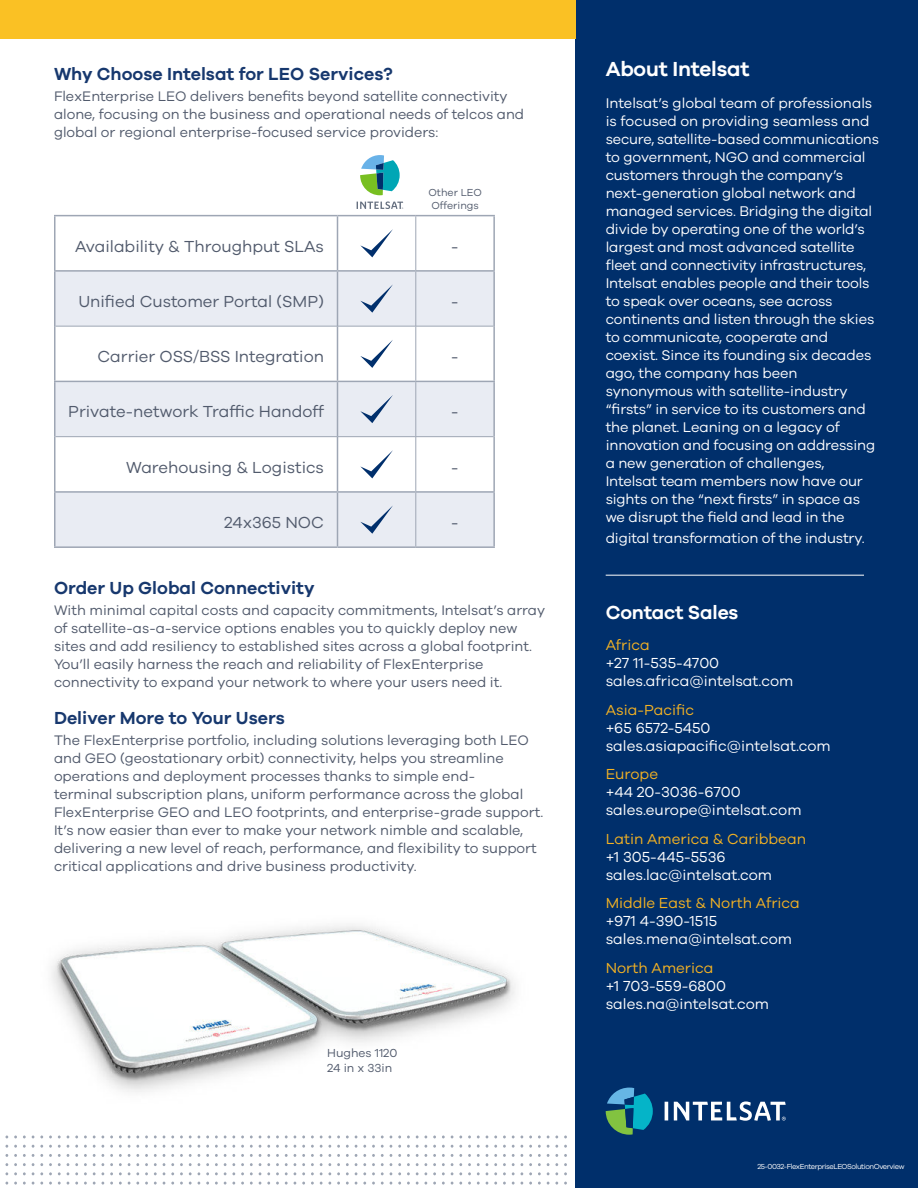
<style>
.page{position:relative;width:918px;height:1188px;background:#fff}
.page>*{position:absolute;margin:0;border:0;box-sizing:border-box;transform-origin:0 0}
.t1{font:600 21px "Galano Grotesque";letter-spacing:-.01em;color:#fff}
.t2{font:600 19.5px "Galano Grotesque";letter-spacing:-.01em;color:#fff}
.t3{font:600 18px "Galano Grotesque";color:#17386e}
.t4{font:16.5px "Galano Grotesque";color:#515a6c}
.t5{font:15px/18px "Galano Grotesque";color:#fff}
.t6{font:15px "Galano Grotesque";color:#f4b223}
.t7{font:14.4px/18px "Galano Grotesque";letter-spacing:-.01em;color:#fff}
.t8{font:14.25px/18px "Galano Grotesque";color:#515a6c}
.t9{font:12px/14.4px "Galano Grotesque";color:#515a6c}
.t10{font:10.5px/12.6px "Galano Grotesque";color:#515a6c}
.t11{font:7.5px "Galano Grotesque";letter-spacing:-.055em;color:#fff}
</style>
<div class="page">
<img style="left:51px;top:924px;width:464px;height:168px">
<div style="left:575px;top:0;width:343px;height:1188px;background:#002f6b"></div>
<hr style="left:606px;top:575px;width:258px;height:1px;background:#fff">
<svg style="left:56px;top:216px;width:437px;height:54px"></svg>
<svg style="left:56px;top:272px;width:437px;height:274px;fill:#e9ecf3"></svg>
<hr style="left:54px;top:215px;width:284px;height:1px;background:#9ea6b4">
<hr style="left:54px;top:216px;width:2px;height:54px;background:#9ea6b4">
<hr style="left:338px;top:215px;width:78px;height:1px;background:#9ea6b4">
<hr style="left:337px;top:216px;width:1px;height:54px;background:#9ea6b4">
<hr style="left:416px;top:215px;width:79px;height:1px;background:#9ea6b4">
<hr style="left:493px;top:216px;width:2px;height:54px;background:#9ea6b4">
<hr style="left:54px;top:270px;width:284px;height:2px;background:#9ea6b4">
<hr style="left:54px;top:272px;width:2px;height:54px;background:#9ea6b4">
<hr style="left:338px;top:270px;width:78px;height:2px;background:#9ea6b4">
<hr style="left:337px;top:272px;width:1px;height:54px;background:#9ea6b4">
<hr style="left:416px;top:270px;width:79px;height:2px;background:#9ea6b4">
<hr style="left:493px;top:272px;width:2px;height:54px;background:#9ea6b4">
<hr style="left:54px;top:326px;width:2px;height:55px;background:#9ea6b4">
<hr style="left:337px;top:326px;width:1px;height:55px;background:#9ea6b4">
<hr style="left:493px;top:326px;width:2px;height:55px;background:#9ea6b4">
<hr style="left:54px;top:381px;width:284px;height:1px;background:#9ea6b4">
<hr style="left:54px;top:382px;width:2px;height:55px;background:#9ea6b4">
<hr style="left:338px;top:381px;width:78px;height:1px;background:#9ea6b4">
<hr style="left:337px;top:382px;width:1px;height:54px;background:#9ea6b4">
<hr style="left:416px;top:381px;width:79px;height:1px;background:#9ea6b4">
<hr style="left:493px;top:382px;width:2px;height:55px;background:#9ea6b4">
<hr style="left:54px;top:437px;width:2px;height:54px;background:#9ea6b4">
<hr style="left:337px;top:437px;width:1px;height:54px;background:#9ea6b4">
<hr style="left:493px;top:437px;width:2px;height:54px;background:#9ea6b4">
<hr style="left:54px;top:491px;width:284px;height:2px;background:#9ea6b4">
<hr style="left:54px;top:493px;width:2px;height:53px;background:#9ea6b4">
<hr style="left:338px;top:491px;width:78px;height:2px;background:#9ea6b4">
<hr style="left:337px;top:493px;width:1px;height:53px;background:#9ea6b4">
<hr style="left:416px;top:491px;width:79px;height:2px;background:#9ea6b4">
<hr style="left:493px;top:493px;width:2px;height:53px;background:#9ea6b4">
<hr style="left:54px;top:546px;width:284px;height:2px;background:#9ea6b4">
<hr style="left:338px;top:546px;width:78px;height:2px;background:#9ea6b4">
<hr style="left:416px;top:546px;width:79px;height:2px;background:#9ea6b4">
<hr style="left:416px;top:216px;width:1px;height:54px;background:#9ea6b4">
<hr style="left:416px;top:272px;width:1px;height:54px;background:#9ea6b4">
<hr style="left:56px;top:326px;width:282px;height:1px;background:#9ea6b4">
<hr style="left:338px;top:326px;width:78px;height:1px;background:#9ea6b4">
<hr style="left:416px;top:326px;width:77px;height:1px;background:#9ea6b4">
<hr style="left:416px;top:326px;width:1px;height:55px;background:#9ea6b4">
<hr style="left:416px;top:382px;width:1px;height:54px;background:#9ea6b4">
<hr style="left:56px;top:436px;width:282px;height:1px;background:#9ea6b4">
<hr style="left:338px;top:436px;width:78px;height:1px;background:#9ea6b4">
<hr style="left:416px;top:436px;width:77px;height:1px;background:#9ea6b4">
<hr style="left:416px;top:437px;width:1px;height:54px;background:#9ea6b4">
<hr style="left:416px;top:493px;width:1px;height:53px;background:#9ea6b4">
<svg style="left:360px;top:229px;width:33px;height:28px"></svg>
<svg style="left:360px;top:284px;width:33px;height:29px"></svg>
<svg style="left:360px;top:340px;width:33px;height:28px"></svg>
<svg style="left:360px;top:395px;width:33px;height:28px"></svg>
<svg style="left:360px;top:450px;width:33px;height:28px"></svg>
<svg style="left:360px;top:505px;width:33px;height:29px"></svg>
<svg style="left:93px;top:1136px;width:11px;height:2px"></svg>
<svg style="left:93px;top:1145px;width:11px;height:3px"></svg>
<svg style="left:93px;top:1154px;width:11px;height:3px"></svg>
<svg style="left:93px;top:1163px;width:11px;height:3px"></svg>
<svg style="left:93px;top:1172px;width:11px;height:3px"></svg>
<svg style="left:93px;top:1182px;width:11px;height:3px"></svg>
<svg style="left:224px;top:1136px;width:11px;height:2px"></svg>
<svg style="left:320px;top:1136px;width:11px;height:2px"></svg>
<svg style="left:416px;top:1136px;width:11px;height:2px"></svg>
<svg style="left:224px;top:1145px;width:11px;height:3px"></svg>
<svg style="left:320px;top:1145px;width:11px;height:3px"></svg>
<svg style="left:416px;top:1145px;width:11px;height:3px"></svg>
<svg style="left:224px;top:1154px;width:11px;height:3px"></svg>
<svg style="left:320px;top:1154px;width:11px;height:3px"></svg>
<svg style="left:416px;top:1154px;width:11px;height:3px"></svg>
<svg style="left:224px;top:1163px;width:11px;height:3px"></svg>
<svg style="left:320px;top:1163px;width:11px;height:3px"></svg>
<svg style="left:416px;top:1163px;width:11px;height:3px"></svg>
<svg style="left:224px;top:1172px;width:11px;height:3px"></svg>
<svg style="left:320px;top:1172px;width:11px;height:3px"></svg>
<svg style="left:416px;top:1172px;width:11px;height:3px"></svg>
<svg style="left:224px;top:1182px;width:11px;height:3px"></svg>
<svg style="left:320px;top:1182px;width:11px;height:3px"></svg>
<svg style="left:416px;top:1182px;width:11px;height:3px"></svg>
<svg style="left:606px;top:1088px;width:47px;height:47px"></svg>
<svg style="left:665px;top:1101px;width:121px;height:20px"></svg>
<div style="left:0;top:0;width:575px;height:39px;background:#fac124"></div>
<svg style="left:360px;top:155px;width:40px;height:40px"></svg>
<svg style="left:357px;top:202px;width:46px;height:7px"></svg>
<p class="t3" style="left:54px;top:66px;width:340px">Why Choose Intelsat for LEO Services?</p>
<p class="t8" style="left:54px;top:88px;width:472px">FlexEnterprise LEO delivers benefits beyond satellite connectivity alone, focusing on the business and operational needs of telcos and global or regional enterprise-focused service providers:</p>
<p class="t10" style="left:429px;top:187px;width:55px">Other LEO<br>Offerings</p>
<p class="t4" style="left:75px;top:239px;width:250px">Availability &amp; Throughput SLAs</p>
<p class="t4" style="left:451px;top:239px;width:9px">-</p>
<p class="t4" style="left:78px;top:294px;width:247px">Unified Customer Portal (SMP)</p>
<p class="t4" style="left:451px;top:294px;width:9px">-</p>
<p class="t4" style="left:97px;top:350px;width:228px">Carrier OSS/BSS Integration</p>
<p class="t4" style="left:451px;top:350px;width:9px">-</p>
<p class="t4" style="left:68px;top:405px;width:257px">Private-network Traffic Handoff</p>
<p class="t4" style="left:451px;top:405px;width:9px">-</p>
<p class="t4" style="left:126px;top:460px;width:199px">Warehousing &amp; Logistics</p>
<p class="t4" style="left:451px;top:460px;width:9px">-</p>
<p class="t4" style="left:224px;top:515px;width:101px">24x365 NOC</p>
<p class="t4" style="left:451px;top:515px;width:9px">-</p>
<p class="t3" style="left:54px;top:580px;width:262px">Order Up Global Connectivity</p>
<p class="t8" style="left:54px;top:602px;width:493px">With minimal capital costs and capacity commitments, Intelsat’s array of satellite-as-a-service options enables you to quickly deploy new sites and add resiliency to established sites across a global footprint.<br>You’ll easily harness the reach and reliability of FlexEnterprise connectivity to expand your network to where your users need it.</p>
<p class="t3" style="left:54px;top:710px;width:232px">Deliver More to Your Users</p>
<p class="t8" style="left:54px;top:732px;width:491px">The FlexEnterprise portfolio, including solutions leveraging both LEO and GEO (geostationary orbit) connectivity, helps you streamline operations and deployment processes thanks to simple end-<br>terminal subscription plans, uniform performance across the global FlexEnterprise GEO and LEO footprints, and enterprise-grade support.<br>It’s now easier than ever to make your network nimble and scalable, delivering a new level of reach, performance, and flexibility to support critical applications and drive business productivity.</p>
<p class="t9" style="left:327px;top:1047px;width:72px">Hughes 1120<br>24 in x 33in</p>
<h1 class="t1" style="left:606px;top:60px;width:145px">About Intelsat</h1>
<p class="t7" style="left:606px;top:95px;width:275px">Intelsat’s global team of professionals is focused on providing seamless and secure, satellite-based communications to government, NGO and commercial customers through the company’s next-generation global network and managed services. Bridging the digital divide by operating one of the world’s largest and most advanced satellite fleet and connectivity infrastructures, Intelsat enables people and their tools to speak over oceans, see across continents and listen through the skies to communicate, cooperate and coexist. Since its founding six decades ago, the company has been synonymous with satellite-industry “firsts” in service to its customers and the planet. Leaning on a legacy of innovation and focusing on addressing a new generation of challenges, Intelsat team members now have our sights on the “next firsts” in space as we disrupt the field and lead in the</p>
<p class="t7" style="left:606px;top:530px;width:261px">digital transformation of the industry.</p>
<h2 class="t2" style="left:606px;top:604px;width:134px">Contact Sales</h2>
<p class="t6" style="left:606px;top:639px;width:46px">Africa</p>
<p class="t5" style="left:606px;top:655px;width:189px">+27 11-535-4700 sales.africa@intelsat.com</p>
<p class="t6" style="left:606px;top:704px;width:90px">Asia-Pacific</p>
<p class="t5" style="left:606px;top:720px;width:227px">+65 6572-5450 sales.asiapacific@intelsat.com</p>
<p class="t6" style="left:606px;top:768px;width:54px">Europe</p>
<p class="t5" style="left:606px;top:784px;width:197px">+44 20-3036-6700 sales.europe@intelsat.com</p>
<p class="t6" style="left:606px;top:833px;width:202px">Latin America &amp; Caribbean</p>
<p class="t5" style="left:606px;top:849px;width:168px">+1 305-445-5536 sales.lac@intelsat.com</p>
<p class="t6" style="left:606px;top:897px;width:196px">Middle East &amp; North Africa</p>
<p class="t5" style="left:606px;top:913px;width:188px">+971 4-390-1515 sales.mena@intelsat.com</p>
<p class="t6" style="left:606px;top:962px;width:109px">North America</p>
<p class="t5" style="left:606px;top:978px;width:165px">+1 703-559-6800 sales.na@intelsat.com</p>
<p class="t11" style="left:757px;top:1163px;width:149px">25-0032-FlexEnterprise LEO Solution Overview</p>
</div>
